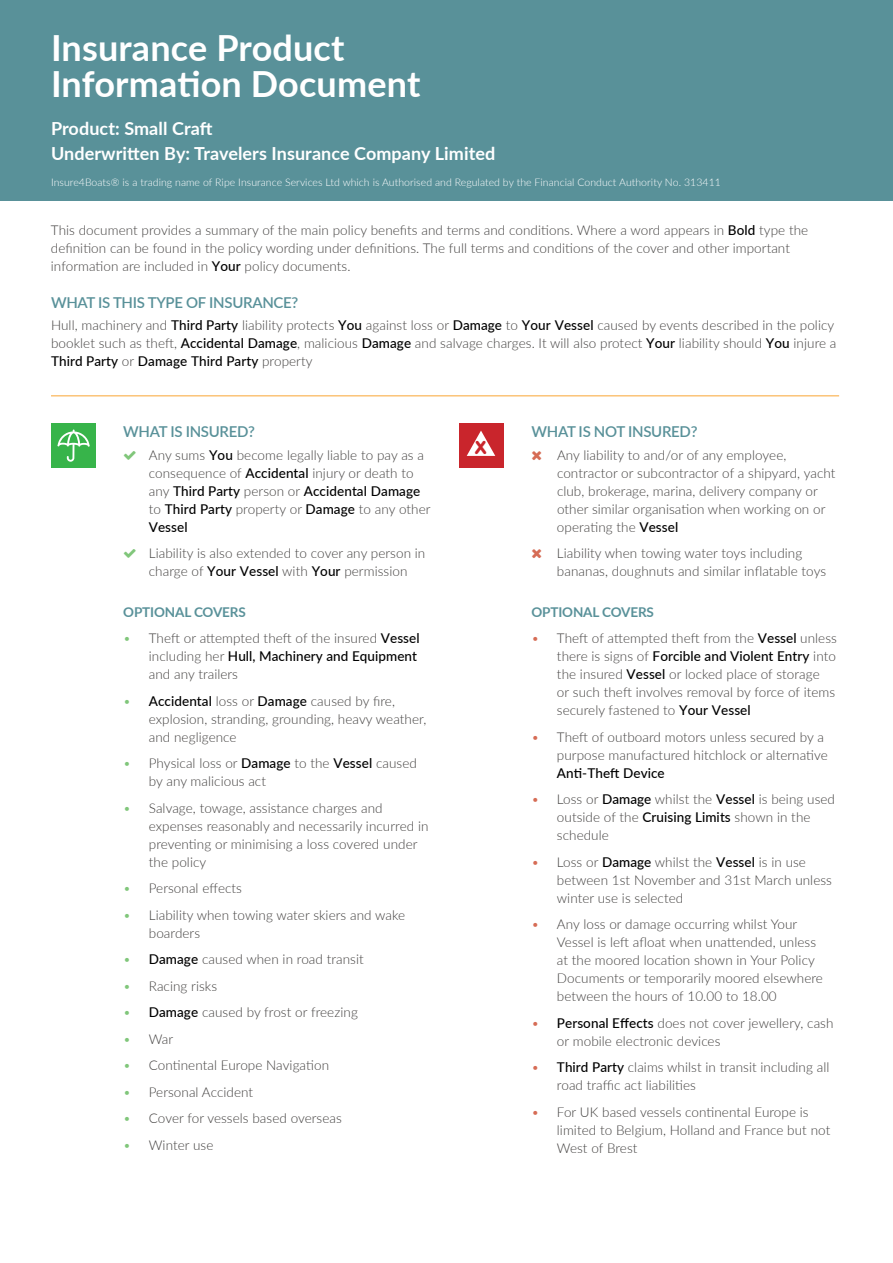
<style>
.page{position:relative;width:893px;height:1263px;background:#fff}
.page>*{position:absolute;margin:0;border:0;box-sizing:border-box;transform-origin:0 0}
.t1{font:700 36px/36px "Lato";letter-spacing:.005em;color:#fff}
.t2{font:900 18.3px "VAG Rounded Std";color:#c9252c}
.t3{font:700 18px/25.2px "Lato";letter-spacing:.005em;color:#fff}
.t4{font:600 15px "Lato";letter-spacing:-.02em;color:#599199}
.t5{font:300 13.5px/18px "Lato";letter-spacing:.005em;color:#403e3d}
.t6{font:700 13.5px "Lato";letter-spacing:-.01em;color:#599199}
.t7{font:500 13.5px "Lato";letter-spacing:.005em;color:#000}
.t8{font:300 10.5px "Lato";letter-spacing:.005em;color:#fff}
.s1{font-weight:500;color:#000}
.s2{color:#80c67a}
.s3{color:#d66c55}
</style>
<div class="page">
<hr style="left:51px;top:395px;width:788px;height:1px;background:#faa634">
<div style="left:0;top:0;width:893px;height:201px;background:#599199"></div>
<div style="left:51px;top:424px;width:44px;height:44px;background:#37b44a"></div>
<svg style="left:57px;top:429px;width:33px;height:33px"></svg>
<div style="left:459px;top:424px;width:44px;height:44px;background:#c9252c"></div>
<svg style="left:467px;top:431px;width:28px;height:25px"></svg>
<h1 class="t1" style="left:51px;top:28px;width:371px">Insurance Product<br>Information Document</h1>
<h3 class="t3" style="left:51px;top:115px;width:446px">Product: Small Craft<br>Underwritten By: Travelers Insurance Company Limited</h3>
<p class="t8" style="left:51px;top:175px;width:671px">Insure4Boats® is a trading name of Ripe Insurance Services Ltd which is Authorised and Regulated by the Financial Conduct Authority No. 313411</p>
<p class="t5" style="left:51px;top:221px;width:759px">This document provides a summary of the main policy benefits and terms and conditions. Where a word appears in <span class="s1">Bold</span> type the definition can be found in the policy wording under definitions. The full terms and conditions of the cover and other important information are included in <span class="s1">Your</span> policy documents.</p>
<p class="t4" style="left:51px;top:291px;width:249px">WHAT IS THIS TYPE OF INSURANCE?</p>
<p class="t5" style="left:51px;top:316px;width:787px">Hull, machinery and <span class="s1">Third Party</span> liability protects <span class="s1">You</span> against loss or <span class="s1">Damage</span> to <span class="s1">Your Vessel</span> caused by events described in the policy booklet such as theft, <span class="s1">Accidental Damage</span>, malicious <span class="s1">Damage</span> and salvage charges. It will also protect <span class="s1">Your</span> liability should <span class="s1">You</span> injure a<br><span class="s1">Third Party</span> or <span class="s1">Damage Third Party</span> property</p>
<p class="t4" style="left:123px;top:421px;width:133px">WHAT IS INSURED?</p>
<p class="t5" style="left:149px;top:445px;width:283px">Any sums <span class="s1">You</span> become legally liable to pay as a consequence of <span class="s1">Accidental</span> injury or death to any <span class="s1">Third Party</span> person or <span class="s1">Accidental Damage </span>to <span class="s1">Third Party</span> property or <span class="s1">Damage</span> to any other <span class="s1">Vessel</span></p>
<p class="t5" style="left:149px;top:544px;width:278px">Liability is also extended to cover any person in charge of <span class="s1">Your Vessel</span> with <span class="s1">Your</span> permission</p>
<p class="t6" style="left:123px;top:602px;width:124px">OPTIONAL COVERS</p>
<p class="t5" style="left:149px;top:629px;width:272px;text-indent:-26px"><span class="s2">•</span> Theft or attempted theft of the insured <span class="s1">Vessel </span>including her <span class="s1">Hull, Machinery and Equipment </span>and any trailers</p>
<p class="t5" style="left:149px;top:691px;width:279px;text-indent:-26px"><span class="s2">•</span> <span class="s1">Accidental</span> loss or <span class="s1">Damage</span> caused by fire, explosion, stranding, grounding, heavy weather, and negligence</p>
<p class="t5" style="left:149px;top:754px;width:270px;text-indent:-26px"><span class="s2">•</span> Physical loss or <span class="s1">Damage</span> to the <span class="s1">Vessel</span> caused by any malicious act</p>
<p class="t5" style="left:149px;top:798px;width:281px;text-indent:-26px"><span class="s2">•</span> Salvage, towage, assistance charges and expenses reasonably and necessarily incurred in preventing or minimising a loss covered under the policy</p>
<p class="t5" style="left:123px;top:879px;width:120px"><span class="s2">•</span> Personal effects</p>
<p class="t5" style="left:149px;top:905px;width:258px;text-indent:-26px"><span class="s2">•</span> Liability when towing water skiers and wake boarders</p>
<p class="t5" style="left:123px;top:950px;width:242px"><span class="s2">•</span> <span class="s1">Damage</span> caused when in road transit</p>
<p class="t5" style="left:123px;top:976px;width:95px"><span class="s2">•</span> Racing risks</p>
<p class="t5" style="left:123px;top:1003px;width:236px"><span class="s2">•</span> <span class="s1">Damage</span> caused by frost or freezing</p>
<p class="t5" style="left:123px;top:1029px;width:52px"><span class="s2">•</span> War</p>
<p class="t5" style="left:123px;top:1056px;width:207px"><span class="s2">•</span> Continental Europe Navigation</p>
<p class="t5" style="left:123px;top:1082px;width:131px"><span class="s2">•</span> Personal Accident</p>
<p class="t5" style="left:123px;top:1109px;width:220px"><span class="s2">•</span> Cover for vessels based overseas</p>
<p class="t5" style="left:123px;top:1135px;width:92px"><span class="s2">•</span> Winter use</p>
<h2 class="t2" style="left:475px;top:436px;width:13px">X</h2>
<p class="t4" style="left:531px;top:421px;width:167px">WHAT IS NOT INSURED?</p>
<p class="t5" style="left:557px;top:445px;width:280px">Any liability to and/or of any employee, contractor or subcontractor of a shipyard, yacht club, brokerage, marina, delivery company or other similar organisation when working on or operating the <span class="s1">Vessel</span></p>
<p class="t5" style="left:557px;top:544px;width:271px">Liability when towing water toys including bananas, doughnuts and similar inflatable toys</p>
<p class="t6" style="left:531px;top:602px;width:124px">OPTIONAL COVERS</p>
<p class="t5" style="left:557px;top:629px;width:281px;text-indent:-26px"><span class="s3">•</span> Theft of attempted theft from the <span class="s1">Vessel</span> unless there is signs of <span class="s1">Forcible and Violent Entry</span> into the insured <span class="s1">Vessel</span> or locked place of storage<br>or such theft involves removal by force of items securely fastened to <span class="s1">Your Vessel</span></p>
<p class="t5" style="left:531px;top:727px;width:298px;text-align:right"><span class="s3">•</span> Theft of outboard motors unless secured by a purpose manufactured hitchlock or alternative</p>
<p class="t7" style="left:557px;top:763px;width:109px">Anti-Theft Device</p>
<p class="t5" style="left:557px;top:790px;width:280px;text-indent:-26px"><span class="s3">•</span> Loss or <span class="s1">Damage</span> whilst the <span class="s1">Vessel</span> is being used outside of the <span class="s1">Cruising Limits</span> shown in the schedule</p>
<p class="t5" style="left:557px;top:852px;width:277px;text-indent:-26px"><span class="s3">•</span> Loss or <span class="s1">Damage</span> whilst the <span class="s1">Vessel</span> is in use between 1st November and 31st March unless winter use is selected</p>
<p class="t5" style="left:557px;top:915px;width:267px;text-indent:-26px"><span class="s3">•</span> Any loss or damage occurring whilst Your Vessel is left afloat when unattended, unless at the moored location shown in Your Policy Documents or temporarily moored elsewhere between the hours of 10.00 to 18.00</p>
<p class="t5" style="left:557px;top:1013px;width:278px;text-indent:-26px"><span class="s3">•</span> <span class="s1">Personal Effects</span> does not cover jewellery, cash or mobile electronic devices</p>
<p class="t5" style="left:557px;top:1058px;width:274px;text-indent:-26px"><span class="s3">•</span> <span class="s1">Third Party</span> claims whilst in transit including all road traffic act liabilities</p>
<p class="t5" style="left:557px;top:1102px;width:275px;text-indent:-26px"><span class="s3">•</span> For UK based vessels continental Europe is limited to Belgium, Holland and France but not<br>West of Brest</p>
</div>
